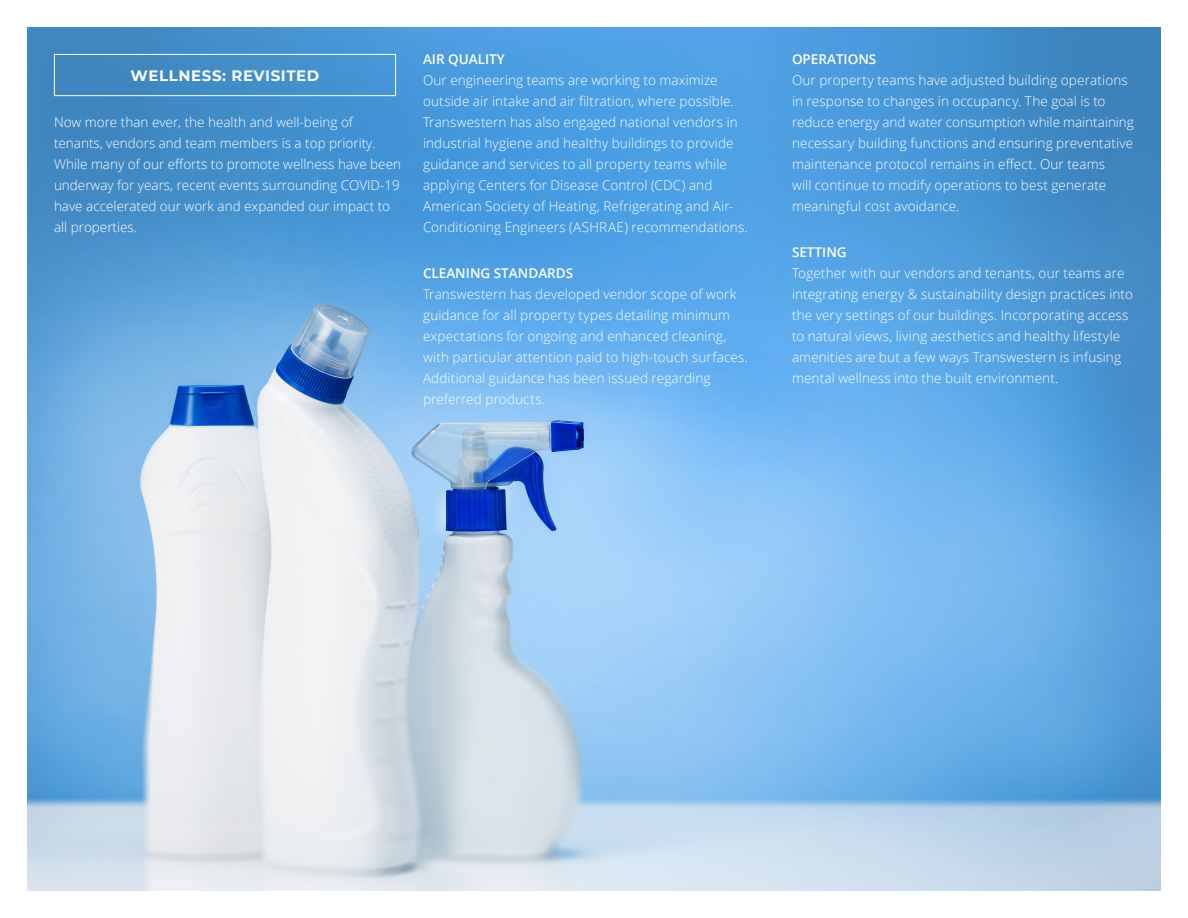
<style>
.page{position:relative;width:1188px;height:918px;background:#fff}
.page>*{position:absolute;margin:0;border:0;box-sizing:border-box;transform-origin:0 0}
.t1{font:700 15px "Montserrat";letter-spacing:.04em;color:#fff}
.Paragraphs{font:300 13.5px/21px "Open Sans";letter-spacing:.01em;color:#fff}
.t2{font:600 13.5px "Open Sans";color:#fff}
</style>
<div class="page">
<img style="left:27px;top:27px;width:1134px;height:864px">
<div style="left:54px;top:54px;width:342px;height:42px;border:1px solid #fff"></div>
<h1 class="t1" style="left:131px;top:65px;width:190px">WELLNESS: REVISITED</h1>
<p class="Paragraphs" style="left:54px;top:111px;width:349px">Now more than ever, the health and well-being of tenants, vendors and team members is a top priority.<br>While many of our efforts to promote wellness have been underway for years, recent events surrounding COVID-19 have accelerated our work and expanded our impact to all properties.</p>
<h2 class="t2" style="left:423px;top:50px;width:83px">AIR QUALITY</h2>
<p class="Paragraphs" style="left:423px;top:70px;width:326px">Our engineering teams are working to maximize outside air intake and air filtration, where possible.<br>Transwestern has also engaged national vendors in industrial hygiene and healthy buildings to provide guidance and services to all property teams while applying Centers for Disease Control (CDC) and American Society of Heating, Refrigerating and Air-Conditioning Engineers (ASHRAE) recommendations.</p>
<h2 class="t2" style="left:423px;top:263px;width:152px">CLEANING STANDARDS</h2>
<p class="Paragraphs" style="left:423px;top:283px;width:326px">Transwestern has developed vendor scope of work guidance for all property types detailing minimum expectations for ongoing and enhanced cleaning, with particular attention paid to high-touch surfaces.<br>Additional guidance has been issued regarding preferred products.</p>
<h2 class="t2" style="left:792px;top:50px;width:86px">OPERATIONS</h2>
<p class="Paragraphs" style="left:792px;top:70px;width:343px">Our property teams have adjusted building operations in response to changes in occupancy. The goal is to reduce energy and water consumption while maintaining necessary building functions and ensuring preventative maintenance protocol remains in effect. Our teams<br>will continue to modify operations to best generate meaningful cost avoidance.</p>
<h2 class="t2" style="left:792px;top:242px;width:56px">SETTING</h2>
<p class="Paragraphs" style="left:792px;top:262px;width:343px">Together with our vendors and tenants, our teams are integrating energy &amp; sustainability design practices into the very settings of our buildings. Incorporating access to natural views, living aesthetics and healthy lifestyle amenities are but a few ways Transwestern is infusing mental wellness into the built environment.</p>
</div>
